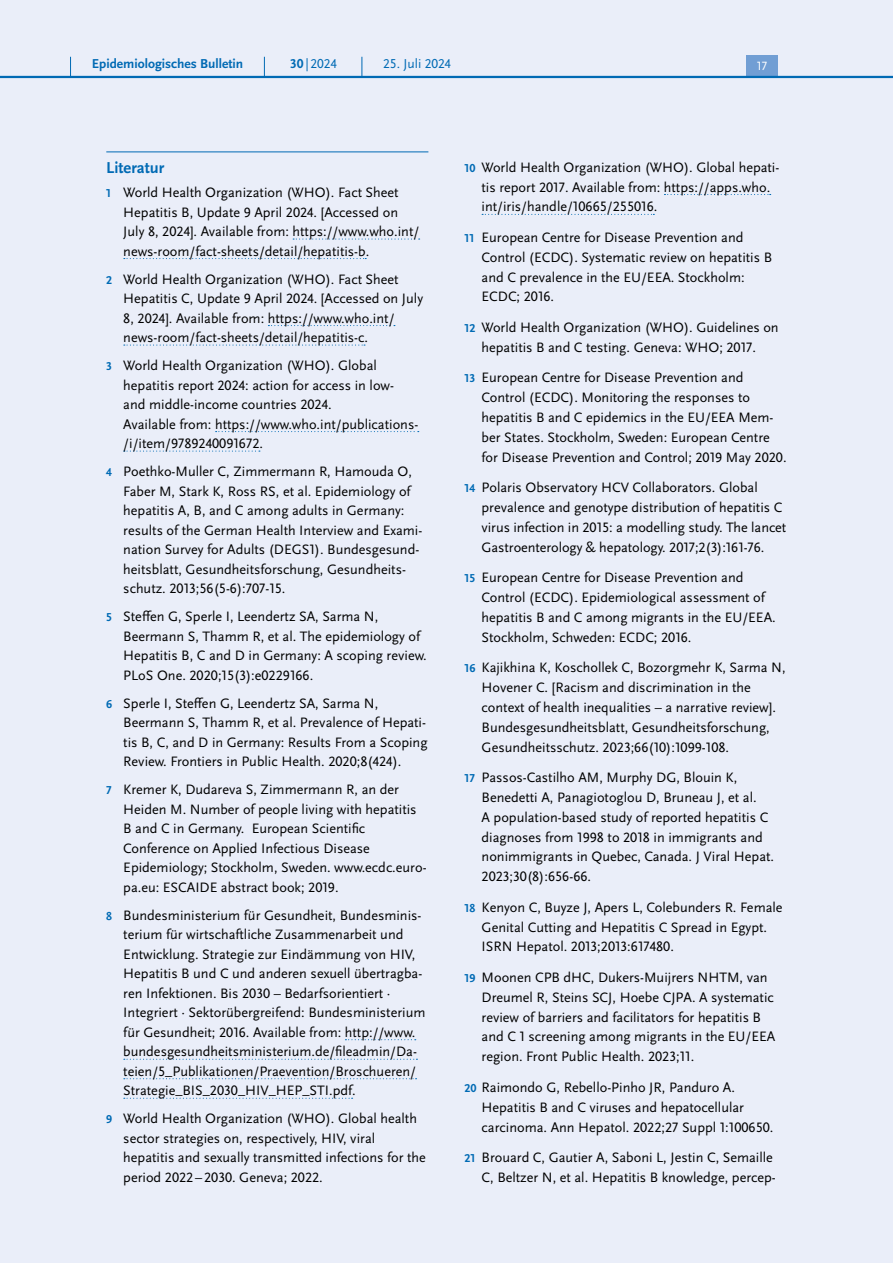
<style>
.page{position:relative;width:893px;height:1263px;background:#fff}
.page>*{position:absolute;margin:0;border:0;box-sizing:border-box;transform-origin:0 0}
.H4_-_Anhang_allererste{font:700 16.5px "Scala Sans Pro";color:#006ab4}
.t1{font:14.25px/19.5px "Scala Sans Pro";color:#000}
.t2{font:700 13.5px "Scala Sans Pro";color:#006ab4}
.t3{font:13.5px "Scala Sans Pro";color:#006ab4}
.t4{font:12.45px "Scala Sans Pro";color:#fff}
.s1{font-weight:700}
.s2{font-weight:700;font-size:12px;color:#006ab4}
</style>
<div class="page">
<div style="left:0;top:77px;width:893px;height:1186px;background:#eaeef9"></div>
<hr style="left:106px;top:152px;width:322px;height:1px;background:#006ab4">
<svg style="left:293px;top:238px;width:127px;height:2px"></svg>
<svg style="left:124px;top:258px;width:242px;height:1px"></svg>
<svg style="left:268px;top:325px;width:127px;height:1px"></svg>
<svg style="left:124px;top:345px;width:241px;height:1px"></svg>
<svg style="left:216px;top:431px;width:203px;height:1px"></svg>
<svg style="left:124px;top:451px;width:136px;height:1px"></svg>
<svg style="left:345px;top:1039px;width:71px;height:1px"></svg>
<svg style="left:124px;top:1059px;width:293px;height:1px"></svg>
<svg style="left:124px;top:1078px;width:293px;height:1px"></svg>
<svg style="left:124px;top:1098px;width:229px;height:1px"></svg>
<svg style="left:664px;top:194px;width:107px;height:1px"></svg>
<svg style="left:482px;top:214px;width:172px;height:1px"></svg>
<div style="left:0;top:0;width:893px;height:77px;background:#eaeef9"></div>
<div style="left:746px;top:55px;width:32px;height:21px;background:#719ed4"></div>
<hr style="left:0;top:76px;width:893px;height:2px;background:#006ab4">
<svg style="left:70px;top:57px;width:1px;height:19px"></svg>
<svg style="left:264px;top:57px;width:1px;height:19px"></svg>
<svg style="left:362px;top:57px;width:1px;height:19px"></svg>
<p class="t2" style="left:92px;top:55px;width:153px">Epidemiologisches Bulletin</p>
<p class="t3" style="left:290px;top:55px;width:48px"><span class="s1">30</span>|2024</p>
<p class="t3" style="left:383px;top:55px;width:69px">25. Juli 2024</p>
<p class="t4" style="left:757px;top:59px;width:12px">17</p>
<h4 class="H4_-_Anhang_allererste" style="left:106px;top:158px;width:60px">Literatur</h4>
<p class="t1" style="left:123px;top:183px;width:297px;text-indent:-17px"><span class="s2">1</span> World Health Organization (WHO). Fact Sheet Hepatitis B, Update 9 April 2024. [Accessed on July 8, 2024]. Available from: https://www.who.int/ news-room/fact-sheets/detail/hepatitis-b.</p>
<p class="t1" style="left:123px;top:269px;width:301px;text-indent:-17px"><span class="s2">2</span> World Health Organization (WHO). Fact Sheet Hepatitis C, Update 9 April 2024. [Accessed on July 8, 2024]. Available from: https://www.who.int/ news-room/fact-sheets/detail/hepatitis-c.</p>
<p class="t1" style="left:123px;top:356px;width:296px;text-indent:-17px"><span class="s2">3</span> World Health Organization (WHO). Global hepatitis report 2024: action for access in low&shy;and middle-income countries 2024.<br>Available from: https://www.who.int/publications-/i/item/9789240091672.</p>
<p class="t1" style="left:123px;top:462px;width:301px;text-indent:-17px"><span class="s2">4</span> Poethko-Muller C, Zimmermann R, Hamouda O, Faber M, Stark K, Ross RS, et al. Epidemiology of hepatitis A, B, and C among adults in Germany: results of the German Health Interview and Exami&shy;nation Survey for Adults (DEGS1). Bundesgesund&shy;heitsblatt, Gesundheitsforschung, Gesundheits&shy;schutz. 2013;56(5-6):707-15.</p>
<p class="t1" style="left:123px;top:607px;width:305px;text-indent:-17px"><span class="s2">5</span> Steffen G, Sperle I, Leendertz SA, Sarma N, Beermann S, Thamm R, et al. The epidemiology of Hepatitis B, C and D in Germany: A scoping review.<br>PLoS One. 2020;15(3):e0229166.</p>
<p class="t1" style="left:123px;top:693px;width:306px;text-indent:-17px"><span class="s2">6</span> Sperle I, Steffen G, Leendertz SA, Sarma N, Beermann S, Thamm R, et al. Prevalence of Hepati&shy;tis B, C, and D in Germany: Results From a Scoping Review. Frontiers in Public Health. 2020;8(424).</p>
<p class="t1" style="left:123px;top:780px;width:305px;text-indent:-17px"><span class="s2">7</span> Kremer K, Dudareva S, Zimmermann R, an der Heiden M. Number of people living with hepatitis B and C in Germany. European Scientific Conference on Applied Infectious Disease Epidemiology; Stockholm, Sweden. www.ecdc.euro&shy;pa.eu: ESCAIDE abstract book; 2019.</p>
<p class="t1" style="left:123px;top:905px;width:304px;text-indent:-17px"><span class="s2">8</span> Bundesministerium für Gesundheit, Bundesminis&shy;terium für wirtschaftliche Zusammenarbeit und Entwicklung. Strategie zur Eindämmung von HIV, Hepatitis B und C und anderen sexuell übertragba&shy;ren Infektionen. Bis 2030 – Bedarfsorientiert · Integriert · Sektorübergreifend: Bundesministerium für Gesundheit; 2016. Available from: http://www. bundesgesundheitsministerium.de/fileadmin/Da&shy;teien/5_Publikationen/Praevention/Broschueren/ Strategie_BIS_2030_HIV_HEP_STI.pdf.</p>
<p class="t1" style="left:123px;top:1109px;width:304px;text-indent:-17px"><span class="s2">9</span> World Health Organization (WHO). Global health sector strategies on, respectively, HIV, viral hepatitis and sexually transmitted infections for the period 2022–2030. Geneva; 2022.</p>
<p class="t1" style="left:482px;top:157px;width:299px;line-height:20px;text-indent:-17px"><span class="s2">10</span> World Health Organization (WHO). Global hepati&shy;tis report 2017. Available from: https://apps.who. int/iris/handle/10665/255016.</p>
<p class="t1" style="left:482px;top:227px;width:292px;line-height:20px;text-indent:-17px"><span class="s2">11</span> European Centre for Disease Prevention and Control (ECDC). Systematic review on hepatitis B and C prevalence in the EU/EEA. Stockholm:<br>ECDC; 2016.</p>
<p class="t1" style="left:465px;top:317px;width:316px;line-height:20px;text-align:center"><span class="s2">12</span> World Health Organization (WHO). Guidelines on hepatitis B and C testing. Geneva: WHO; 2017.</p>
<p class="t1" style="left:482px;top:367px;width:307px;line-height:20px;text-indent:-17px"><span class="s2">13</span> European Centre for Disease Prevention and Control (ECDC). Monitoring the responses to hepatitis B and C epidemics in the EU/EEA Mem&shy;ber States. Stockholm, Sweden: European Centre for Disease Prevention and Control; 2019 May 2020.</p>
<p class="t1" style="left:482px;top:477px;width:306px;line-height:20px;text-indent:-17px"><span class="s2">14</span> Polaris Observatory HCV Collaborators. Global prevalence and genotype distribution of hepatitis C virus infection in 2015: a modelling study. The lancet Gastroenterology &amp; hepatology. 2017;2(3):161-76.</p>
<p class="t1" style="left:482px;top:567px;width:296px;line-height:20px;text-indent:-17px"><span class="s2">15</span> European Centre for Disease Prevention and Control (ECDC). Epidemiological assessment of hepatitis B and C among migrants in the EU/EEA.<br>Stockholm, Schweden: ECDC; 2016.</p>
<p class="t1" style="left:482px;top:657px;width:306px;line-height:20px;text-indent:-17px"><span class="s2">16</span> Kajikhina K, Koschollek C, Bozorgmehr K, Sarma N, Hovener C. [Racism and discrimination in the context of health inequalities – a narrative review].<br>Bundesgesundheitsblatt, Gesundheitsforschung, Gesundheitsschutz. 2023;66(10):1099-108.</p>
<p class="t1" style="left:482px;top:767px;width:294px;line-height:20px;text-indent:-17px"><span class="s2">17</span> Passos-Castilho AM, Murphy DG, Blouin K, Benedetti A, Panagiotoglou D, Bruneau J, et al.<br>A population-based study of reported hepatitis C diagnoses from 1998 to 2018 in immigrants and nonimmigrants in Quebec, Canada. J Viral Hepat.<br>2023;30(8):656-66.</p>
<p class="t1" style="left:482px;top:897px;width:303px;line-height:20px;text-indent:-17px"><span class="s2">18</span> Kenyon C, Buyze J, Apers L, Colebunders R. Female<br>Genital Cutting and Hepatitis C Spread in Egypt.<br>ISRN Hepatol. 2013;2013:617480.</p>
<p class="t1" style="left:482px;top:967px;width:295px;line-height:20px;text-indent:-17px"><span class="s2">19</span> Moonen CPB dHC, Dukers-Muijrers NHTM, van Dreumel R, Steins SCJ, Hoebe CJPA. A systematic review of barriers and facilitators for hepatitis B and C 1 screening among migrants in the EU/EEA region. Front Public Health. 2023;11.</p>
<p class="t1" style="left:482px;top:1077px;width:293px;line-height:20px;text-indent:-17px"><span class="s2">20</span> Raimondo G, Rebello-Pinho JR, Panduro A.<br>Hepatitis B and C viruses and hepatocellular carcinoma. Ann Hepatol. 2022;27 Suppl 1:100650.</p>
<p class="t1" style="left:465px;top:1147px;width:313px;line-height:20px;text-align:right"><span class="s2">21</span> Brouard C, Gautier A, Saboni L, Jestin C, Semaille<br>C, Beltzer N, et al. Hepatitis B knowledge, percep-</p>
</div>
